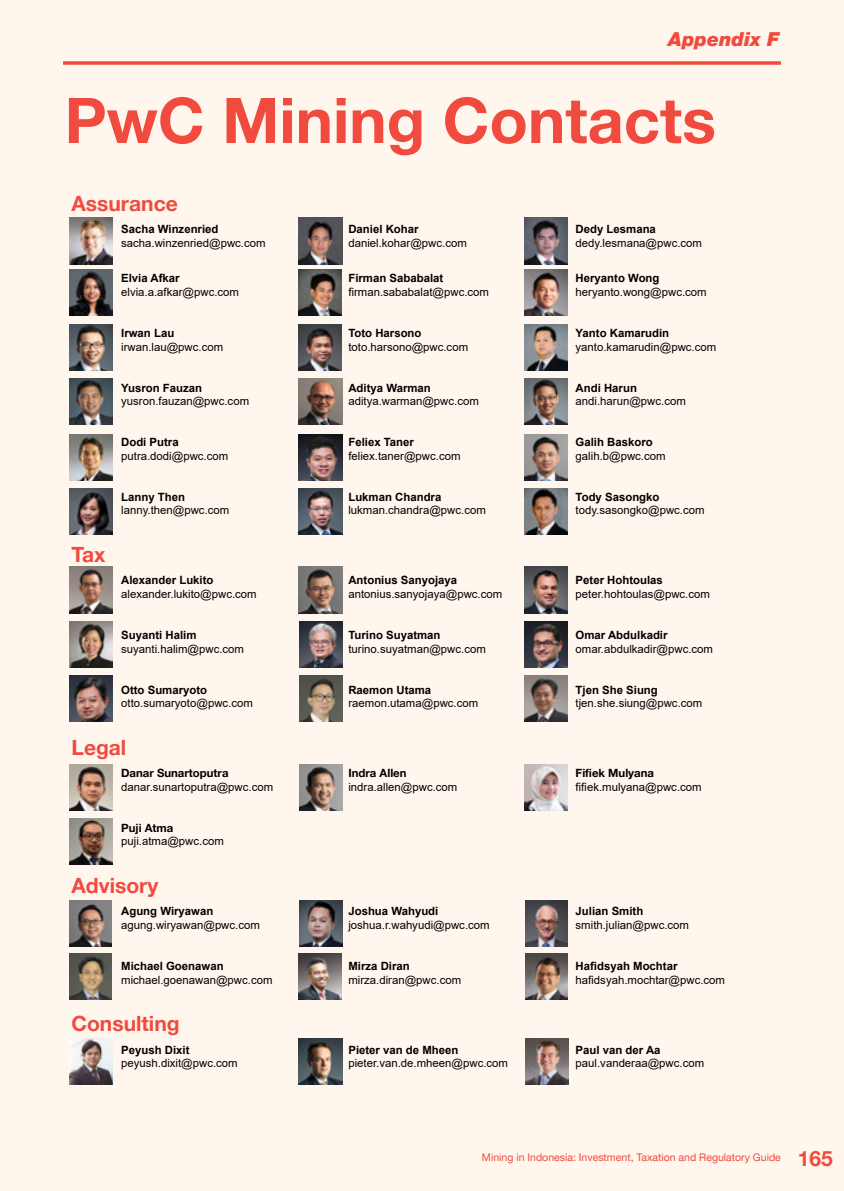
<style>
.page{position:relative;width:844px;height:1191px;background:#fff}
.page>*{position:absolute;margin:0;border:0;box-sizing:border-box;transform-origin:0 0}
.t1{font:700 63px "Helvetica Neue LT Pro";color:#f04b3e}
.t2{font:700 21px "Helvetica Neue LT Pro";color:#f04b3e}
.t3{font:italic 900 19.25px "Helvetica Neue LT Pro";color:#f04b3e}
.t4{font:11.38px "Arial";color:#000}
.t5{font:700 11.38px "Arial";color:#000}
.t6{font:700 11.38px "Helvetica Neue LT Pro";color:#000}
.t7{font:10.5px "Helvetica Neue LT Pro";color:#f04b3e}
.s1{font-weight:700;font-size:21px}
</style>
<div class="page">
<div style="left:0;top:0;width:843px;height:1191px;background:#fff6ee"></div>
<svg style="left:63px;top:61px;width:717px;height:4px"></svg>
<img style="left:69px;top:269px;width:43px;height:46px">
<img style="left:299px;top:567px;width:43px;height:46px">
<img style="left:69px;top:764px;width:43px;height:46px">
<img style="left:299px;top:764px;width:43px;height:46px">
<img style="left:69px;top:818px;width:43px;height:46px">
<img style="left:299px;top:218px;width:43px;height:46px">
<img style="left:69px;top:378px;width:43px;height:46px">
<img style="left:299px;top:324px;width:43px;height:46px">
<img style="left:299px;top:378px;width:43px;height:46px">
<img style="left:524px;top:488px;width:43px;height:46px">
<img style="left:524px;top:378px;width:43px;height:46px">
<img style="left:69px;top:324px;width:43px;height:46px">
<img style="left:524px;top:434px;width:43px;height:46px">
<img style="left:69px;top:488px;width:43px;height:46px">
<img style="left:299px;top:434px;width:43px;height:46px">
<img style="left:524px;top:218px;width:43px;height:46px">
<img style="left:299px;top:269px;width:43px;height:46px">
<img style="left:69px;top:434px;width:43px;height:46px">
<img style="left:524px;top:269px;width:43px;height:46px">
<img style="left:69px;top:218px;width:43px;height:46px">
<img style="left:299px;top:675px;width:43px;height:47px">
<img style="left:524px;top:567px;width:43px;height:46px">
<img style="left:524px;top:621px;width:43px;height:46px">
<img style="left:69px;top:621px;width:43px;height:46px">
<img style="left:69px;top:675px;width:43px;height:47px">
<img style="left:69px;top:567px;width:43px;height:46px">
<img style="left:524px;top:675px;width:43px;height:47px">
<img style="left:299px;top:900px;width:43px;height:46px">
<img style="left:299px;top:1038px;width:43px;height:46px">
<img style="left:69px;top:1038px;width:43px;height:46px">
<img style="left:299px;top:953px;width:43px;height:46px">
<img style="left:69px;top:953px;width:42px;height:46px">
<img style="left:69px;top:900px;width:42px;height:46px">
<img style="left:525px;top:900px;width:42px;height:46px">
<img style="left:525px;top:953px;width:42px;height:46px">
<img style="left:299px;top:621px;width:43px;height:46px">
<img style="left:524px;top:324px;width:43px;height:46px">
<img style="left:299px;top:488px;width:43px;height:46px">
<img style="left:525px;top:1038px;width:43px;height:46px">
<img style="left:524px;top:764px;width:43px;height:46px">
<h3 class="t3" style="left:668px;top:28px;width:113px">Appendix F</h3>
<h1 class="t1" style="left:64px;top:82px;width:652px">PwC Mining Contacts</h1>
<h2 class="t2" style="left:71px;top:190px;width:108px">Assurance</h2>
<p class="t5" style="left:121px;top:221px;width:99px">Sacha Winzenried</p>
<p class="t4" style="left:121px;top:235px;width:146px">sacha.winzenried@pwc.com</p>
<p class="t5" style="left:121px;top:270px;width:60px">Elvia Afkar</p>
<p class="t4" style="left:121px;top:284px;width:119px">elvia.a.afkar@pwc.com</p>
<p class="t5" style="left:121px;top:325px;width:55px">Irwan Lau</p>
<p class="t4" style="left:121px;top:339px;width:103px">irwan.lau@pwc.com</p>
<p class="t5" style="left:121px;top:380px;width:82px">Yusron Fauzan</p>
<p class="t4" style="left:121px;top:393px;width:129px">yusron.fauzan@pwc.com</p>
<p class="t5" style="left:121px;top:434px;width:59px">Dodi Putra</p>
<p class="t4" style="left:121px;top:448px;width:109px">putra.dodi@pwc.com</p>
<h2 class="t2" style="left:71px;top:541px;width:35px">Tax</h2>
<p class="t5" style="left:121px;top:489px;width:65px">Lanny Then</p>
<p class="t4" style="left:121px;top:502px;width:110px">lanny.then@pwc.com</p>
<p class="t5" style="left:121px;top:572px;width:94px">Alexander Lukito</p>
<p class="t4" style="left:121px;top:586px;width:137px">alexander.lukito@pwc.com</p>
<p class="t5" style="left:121px;top:627px;width:77px">Suyanti Halim</p>
<p class="t4" style="left:121px;top:641px;width:124px">suyanti.halim@pwc.com</p>
<p class="t5" style="left:121px;top:681px;width:87px">Otto Sumaryoto</p>
<p class="t4" style="left:121px;top:695px;width:133px">otto.sumaryoto@pwc.com</p>
<h2 class="t2" style="left:71px;top:734px;width:56px">Legal</h2>
<p class="t6" style="left:121px;top:766px;width:109px">Danar Sunartoputra</p>
<p class="t4" style="left:121px;top:779px;width:153px">danar.sunartoputra@pwc.com</p>
<p class="t6" style="left:121px;top:820px;width:54px">Puji Atma</p>
<p class="t4" style="left:121px;top:833px;width:104px">puji.atma@pwc.com</p>
<h2 class="t2" style="left:71px;top:872px;width:88px">Advisory</h2>
<p class="t5" style="left:121px;top:903px;width:94px">Agung Wiryawan</p>
<p class="t4" style="left:121px;top:917px;width:140px">agung.wiryawan@pwc.com</p>
<p class="t5" style="left:121px;top:958px;width:104px">Michael Goenawan</p>
<p class="t4" style="left:121px;top:971px;width:153px">michael.goenawan@pwc.com</p>
<h2 class="t2" style="left:71px;top:1010px;width:110px">Consulting</h2>
<p class="t5" style="left:121px;top:1041px;width:70px">Peyush Dixit</p>
<p class="t4" style="left:121px;top:1055px;width:118px">peyush.dixit@pwc.com</p>
<p class="t5" style="left:348px;top:221px;width:72px">Daniel Kohar</p>
<p class="t4" style="left:348px;top:235px;width:120px">daniel.kohar@pwc.com</p>
<p class="t5" style="left:575px;top:221px;width:82px">Dedy Lesmana</p>
<p class="t4" style="left:575px;top:235px;width:128px">dedy.lesmana@pwc.com</p>
<p class="t5" style="left:348px;top:270px;width:96px">Firman Sababalat</p>
<p class="t4" style="left:348px;top:284px;width:142px">firman.sababalat@pwc.com</p>
<p class="t5" style="left:575px;top:270px;width:85px">Heryanto Wong</p>
<p class="t4" style="left:575px;top:284px;width:133px">heryanto.wong@pwc.com</p>
<p class="t5" style="left:348px;top:325px;width:75px">Toto Harsono</p>
<p class="t4" style="left:348px;top:339px;width:121px">toto.harsono@pwc.com</p>
<p class="t5" style="left:575px;top:325px;width:95px">Yanto Kamarudin</p>
<p class="t4" style="left:575px;top:339px;width:142px">yanto.kamarudin@pwc.com</p>
<p class="t5" style="left:348px;top:380px;width:84px">Aditya Warman</p>
<p class="t4" style="left:348px;top:393px;width:132px">aditya.warman@pwc.com</p>
<p class="t5" style="left:575px;top:380px;width:63px">Andi Harun</p>
<p class="t4" style="left:575px;top:393px;width:112px">andi.harun@pwc.com</p>
<p class="t5" style="left:348px;top:434px;width:67px">Feliex Taner</p>
<p class="t4" style="left:348px;top:448px;width:114px">feliex.taner@pwc.com</p>
<p class="t5" style="left:575px;top:434px;width:79px">Galih Baskoro</p>
<p class="t4" style="left:575px;top:448px;width:91px">galih.b@pwc.com</p>
<p class="t5" style="left:348px;top:489px;width:94px">Lukman Chandra</p>
<p class="t4" style="left:348px;top:502px;width:139px">lukman.chandra@pwc.com</p>
<p class="t5" style="left:575px;top:489px;width:85px">Tody Sasongko</p>
<p class="t4" style="left:575px;top:502px;width:130px">tody.sasongko@pwc.com</p>
<p class="t5" style="left:348px;top:572px;width:110px">Antonius Sanyojaya</p>
<p class="t4" style="left:348px;top:586px;width:155px">antonius.sanyojaya@pwc.com</p>
<p class="t5" style="left:575px;top:572px;width:89px">Peter Hohtoulas</p>
<p class="t4" style="left:575px;top:586px;width:136px">peter.hohtoulas@pwc.com</p>
<p class="t5" style="left:348px;top:627px;width:94px">Turino Suyatman</p>
<p class="t4" style="left:348px;top:641px;width:139px">turino.suyatman@pwc.com</p>
<p class="t5" style="left:575px;top:627px;width:93px">Omar Abdulkadir</p>
<p class="t4" style="left:575px;top:641px;width:139px">omar.abdulkadir@pwc.com</p>
<p class="t5" style="left:348px;top:681px;width:84px">Raemon Utama</p>
<p class="t4" style="left:348px;top:695px;width:131px">raemon.utama@pwc.com</p>
<p class="t5" style="left:575px;top:681px;width:84px">Tjen She Siung</p>
<p class="t4" style="left:575px;top:695px;width:128px">tjen.she.siung@pwc.com</p>
<p class="t6" style="left:348px;top:766px;width:60px">Indra Allen</p>
<p class="t4" style="left:348px;top:779px;width:110px">indra.allen@pwc.com</p>
<p class="t6" style="left:575px;top:766px;width:80px">Fifiek Mulyana</p>
<p class="t4" style="left:575px;top:779px;width:127px">fifiek.mulyana@pwc.com</p>
<p class="t5" style="left:348px;top:903px;width:91px">Joshua Wahyudi</p>
<p class="t4" style="left:348px;top:917px;width:143px">joshua.r.wahyudi@pwc.com</p>
<p class="t5" style="left:575px;top:903px;width:69px">Julian Smith</p>
<p class="t4" style="left:575px;top:917px;width:115px">smith.julian@pwc.com</p>
<p class="t5" style="left:348px;top:958px;width:63px">Mirza Diran</p>
<p class="t4" style="left:348px;top:971px;width:114px">mirza.diran@pwc.com</p>
<p class="t5" style="left:575px;top:958px;width:103px">Hafidsyah Mochtar</p>
<p class="t4" style="left:575px;top:971px;width:151px">hafidsyah.mochtar@pwc.com</p>
<p class="t5" style="left:348px;top:1041px;width:111px">Pieter van de Mheen</p>
<p class="t4" style="left:348px;top:1055px;width:161px">pieter.van.de.mheen@pwc.com</p>
<p class="t5" style="left:575px;top:1041px;width:86px">Paul van der Aa</p>
<p class="t4" style="left:575px;top:1055px;width:130px">paul.vanderaa@pwc.com</p>
<p class="t7" style="left:482px;top:1151px;width:352px">Mining in Indonesia: Investment, Taxation and Regulatory Guide <span class="s1">165</span></p>
</div>
